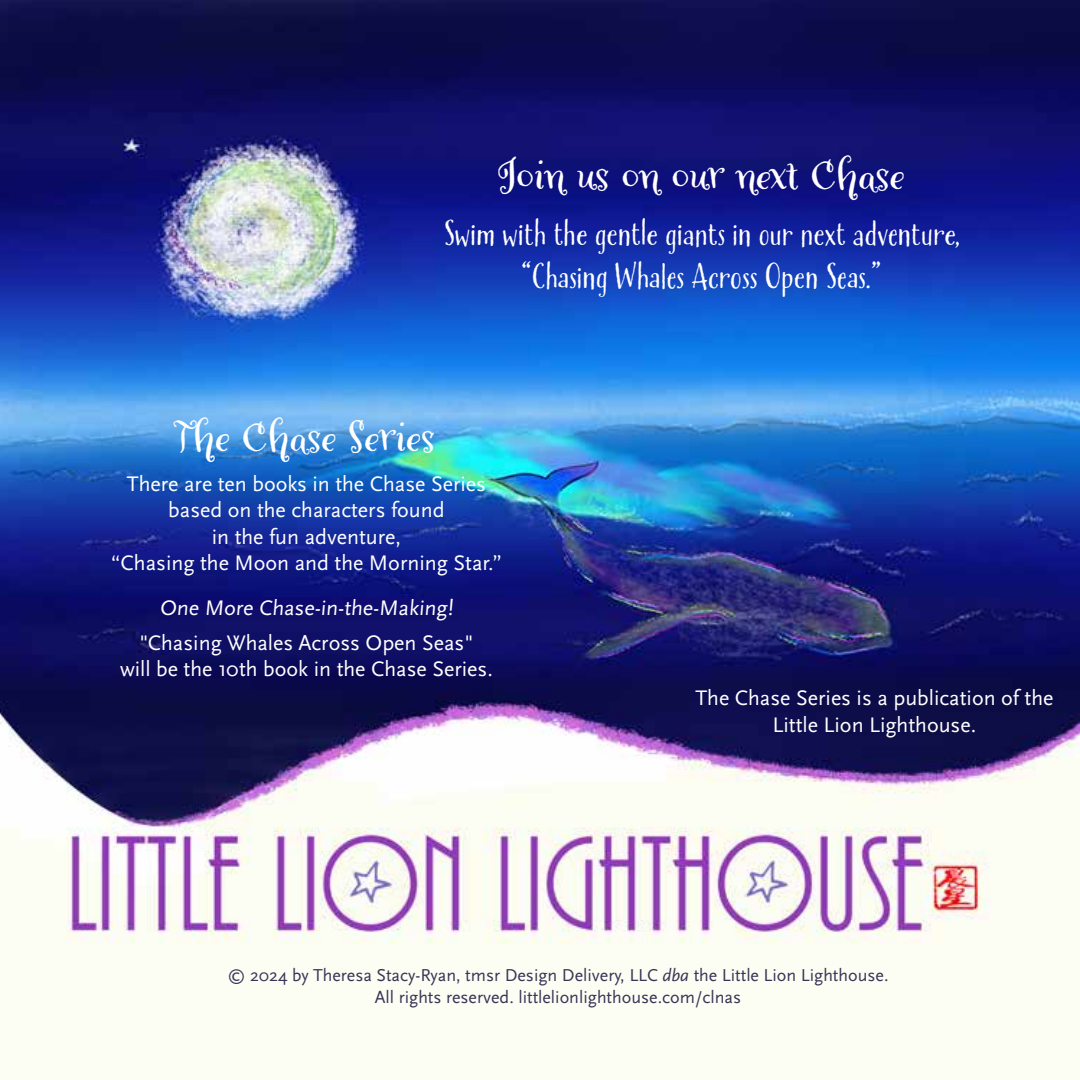
<style>
.page{position:relative;width:1080px;height:1080px;background:#fff}
.page>*{position:absolute;margin:0;border:0;box-sizing:border-box;transform-origin:0 0}
.t1{font:36px/43.2px "Buckley";color:#fff;text-align:center}
.t2{font:36px "Amoretta Dark";color:#fff}
.t3{font:22px/26.4px "Scala Sans Pro";color:#fff;text-align:center}
.t4{font:18px/21.6px "Scala Sans Pro";color:#393457;text-align:center}
.s1{font-style:italic}
</style>
<div class="page">
<img style="left:0;top:0;width:1080px;height:1080px">
<h1 class="t2" style="left:499px;top:154px;width:407px">Join us on our next Chase</h1>
<h1 class="t1" style="left:444px;top:213px;width:517px">Swim with the gentle giants in our next adventure, “Chasing Whales Across Open Seas.”</h1>
<h1 class="t2" style="left:178px;top:417px;width:258px">The Chase Series</h1>
<p class="t3" style="left:111px;top:471px;width:393px">There are ten books in the Chase Series based on the characters found<br>in the fun adventure,<br>“Chasing the Moon and the Morning Star.”</p>
<p class="t3" style="left:139px;top:590px;width:336px;line-height:35.4px">One More Chase-in-the-Making! "Chasing Whales Across Open Seas"</p>
<p class="t3" style="left:120px;top:656px;width:374px">will be the 10th book in the Chase Series.</p>
<p class="t3" style="left:695px;top:685px;width:360px">The Chase Series is a publication of the<br>Little Lion Lighthouse.</p>
<p class="t4" style="left:227px;top:965px;width:663px">© 2024 by Theresa Stacy-Ryan, tmsr Design Delivery, LLC <span class="s1">dba</span> the Little Lion Lighthouse.<br>All rights reserved. littlelionlighthouse.com/clnas</p>
</div>
